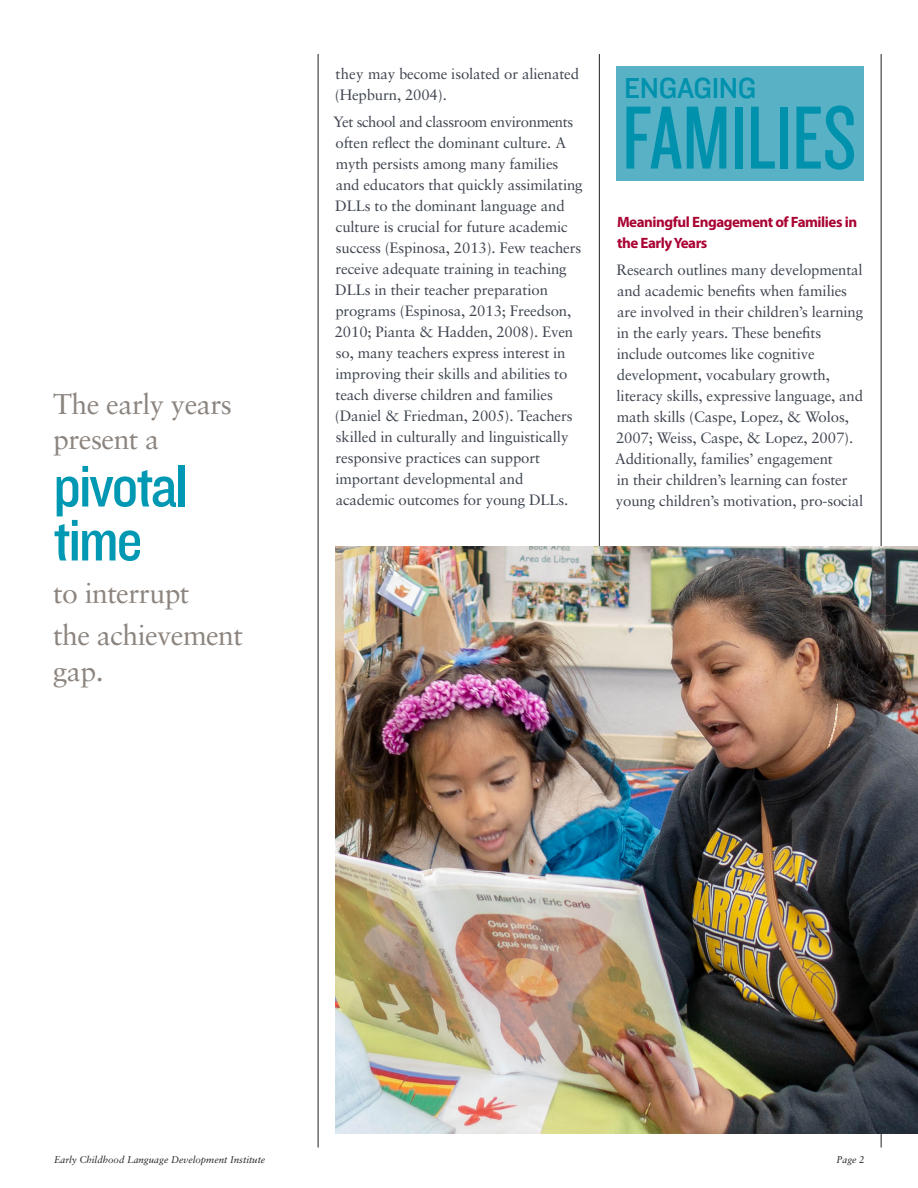
<style>
.page{position:relative;width:918px;height:1188px;background:#fff}
.page>*{position:absolute;margin:0;border:0;box-sizing:border-box;transform-origin:0 0}
.t1{font:93px "Knockout HTF28 Junior Featherwt";color:#0091ad}
.t2{font:63px/54px "Knockout HTF30 Junior Welterwt";letter-spacing:-.04em;color:#0098b2}
.t3{font:30px "Knockout HTF31 Junior Middlewt";letter-spacing:-.01em;color:#0091ad}
.t4{font:28.5px/36px "Sabon";letter-spacing:-.02em;color:#8c847e}
.t5{font:15px/21px "Sabon";letter-spacing:-.01em;color:#3e444f}
.t6{font:700 15px/21px "Myriad Pro";letter-spacing:-.03em;color:#a90332}
.t7{font:italic 9.75px "Sabon";color:#231f20}
</style>
<div class="page">
<hr style="left:599px;top:54px;width:1px;height:595px;background:#231f20">
<hr style="left:318px;top:54px;width:1px;height:1094px;background:#231f20">
<hr style="left:881px;top:54px;width:1px;height:1094px;background:#231f20">
<img style="left:335px;top:546px;width:583px;height:588px">
<div style="left:616px;top:67px;width:248px;height:114px;background:#59b1c6"></div>
<h3 class="t4" style="left:53px;top:385px;width:180px">The early years present a</h3>
<h2 class="t2" style="left:53px;top:461px;width:136px">pivotal time</h2>
<h3 class="t4" style="left:53px;top:571px;width:191px;line-height:42px">to interrupt<br>the achievement</h3>
<h3 class="t4" style="left:53px;top:652px;width:52px">gap.</h3>
<p class="t5" style="left:335px;top:63px;width:246px">they may become isolated or alienated (Hepburn, 2004).</p>
<p class="t5" style="left:333px;top:111px;width:251px">Yet school and classroom environments often reflect the dominant culture. A myth persists among many families and educators that quickly assimilating DLLs to the dominant language and culture is crucial for future academic success (Espinosa, 2013). Few teachers receive adequate training in teaching DLLs in their teacher preparation programs (Espinosa, 2013; Freedson, 2010; Pianta &amp; Hadden, 2008). Even so, many teachers express interest in improving their skills and abilities to teach diverse children and families (Daniel &amp; Friedman, 2005). Teachers skilled in culturally and linguistically responsive practices can support important developmental and academic outcomes for young DLLs.</p>
<h3 class="t3" style="left:624px;top:72px;width:134px">ENGAGING</h3>
<h1 class="t1" style="left:622px;top:91px;width:236px">FAMILIES</h1>
<p class="t6" style="left:617px;top:212px;width:242px">Meaningful Engagement of Families in the Early Years</p>
<p class="t5" style="left:615px;top:259px;width:250px">Research outlines many developmental and academic benefits when families are involved in their children’s learning in the early years. These benefits include outcomes like cognitive development, vocabulary growth, literacy skills, expressive language, and math skills (Caspe, Lopez, &amp; Wolos, 2007; Weiss, Caspe, &amp; Lopez, 2007).<br>Additionally, families’ engagement<br>in their children’s learning can foster young children’s motivation, pro-social</p>
<p class="t7" style="left:54px;top:1154px;width:213px">Early Childhood Language Development Institute</p>
<p class="t7" style="left:837px;top:1154px;width:30px">Page 2</p>
</div>
